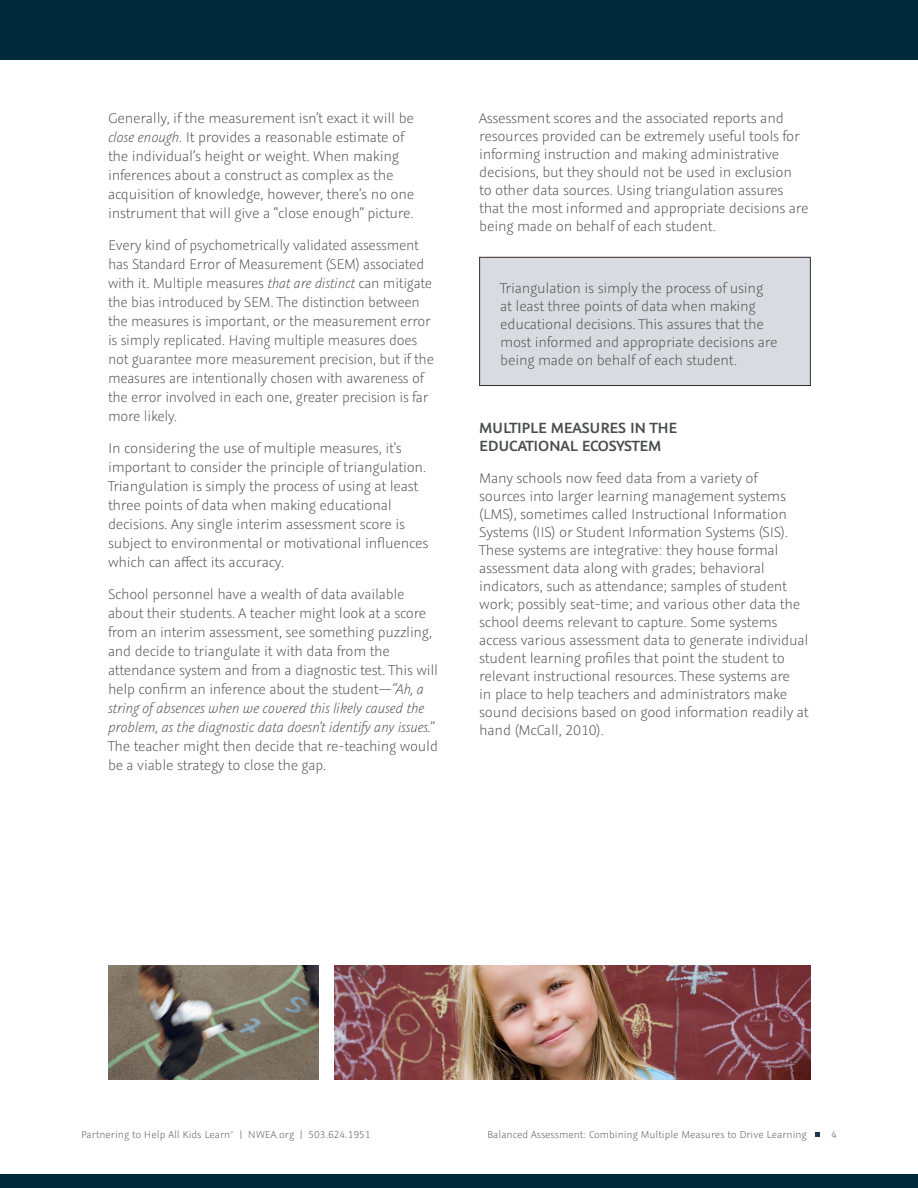
<style>
.page{position:relative;width:918px;height:1188px;background:#fff}
.page>*{position:absolute;margin:0;border:0;box-sizing:border-box;transform-origin:0 0}
.t1{font:600 16.5px/18px "Graublau Sans";letter-spacing:-.015em;color:#4b4c4d}
.t2{font:300 15.75px/18.9px "Graublau Sans";letter-spacing:-.015em;color:#4b4c4d}
.t3{font:300 11.25px "Graublau Sans";color:#4d5858}
.t4{font:300 3px "Graublau Sans";color:#4d5858}
.s1{font-style:italic}
</style>
<div class="page">
<svg style="left:815px;top:1133px;width:5px;height:4px"></svg>
<div style="left:0;top:1174px;width:918px;height:14px;background:#00293a"></div>
<div style="left:0;top:0;width:918px;height:60px;background:#00293a"></div>
<div style="left:480px;top:257px;width:330px;height:129px;background:#d8dbdf"></div>
<div style="left:479px;top:257px;width:332px;height:129px;border:1px solid #382d2b"></div>
<img style="left:108px;top:966px;width:211px;height:114px">
<img style="left:334px;top:966px;width:477px;height:114px">
<p class="t2" style="left:108px;top:109px;width:308px">Generally, if the measurement isn’t exact it will be <span class="s1">close enough</span>. It provides a reasonable estimate of the individual’s height or weight. When making inferences about a construct as complex as the acquisition of knowledge, however, there’s no one instrument that will give a “close enough” picture.</p>
<p class="t2" style="left:108px;top:236px;width:328px">Every kind of psychometrically validated assessment has Standard Error of Measurement (SEM) associated with it. Multiple measures <span class="s1">that are distinct</span> can mitigate the bias introduced by SEM. The distinction between the measures is important, or the measurement error is simply replicated. Having multiple measures does not guarantee more measurement precision, but if the measures are intentionally chosen with awareness of the error involved in each one, greater precision is far more likely.</p>
<p class="t2" style="left:108px;top:439px;width:322px">In considering the use of multiple measures, it’s important to consider the principle of triangulation.<br>Triangulation is simply the process of using at least three points of data when making educational decisions. Any single interim assessment score is subject to environmental or motivational influences which can affect its accuracy.</p>
<p class="t2" style="left:108px;top:585px;width:332px">School personnel have a wealth of data available about their students. A teacher might look at a score from an interim assessment, see something puzzling, and decide to triangulate it with data from the attendance system and from a diagnostic test. This will help confirm an inference about the student—<span class="s1">“Ah, a string of absences when we covered this likely caused the problem, as the diagnostic data doesn’t identify any issues.”</span></p>
<p class="t2" style="left:108px;top:737px;width:332px">The teacher might then decide that re-teaching would be a viable strategy to close the gap.</p>
<p class="t2" style="left:479px;top:109px;width:331px;line-height:18px">Assessment scores and the associated reports and resources provided can be extremely useful tools for informing instruction and making administrative decisions, but they should not be used in exclusion<br>to other data sources. Using triangulation assures that the most informed and appropriate decisions are being made on behalf of each student.</p>
<p class="t2" style="left:500px;top:279px;width:279px;line-height:18px">Triangulation is simply the process of using at least three points of data when making educational decisions. This assures that the most informed and appropriate decisions are being made on behalf of each student.</p>
<p class="t1" style="left:479px;top:419px;width:200px">MULTIPLE MEASURES IN THE<br>EDUCATIONAL ECOSYSTEM</p>
<p class="t2" style="left:479px;top:469px;width:331px;line-height:18px">Many schools now feed data from a variety of<br>sources into larger learning management systems (LMS), sometimes called Instructional Information Systems (IIS) or Student Information Systems (SIS).<br>These systems are integrative: they house formal assessment data along with grades; behavioral indicators, such as attendance; samples of student work; possibly seat-time; and various other data the school deems relevant to capture. Some systems access various assessment data to generate individual student learning profiles that point the student to relevant instructional resources. These systems are<br>in place to help teachers and administrators make sound decisions based on good information readily at hand (McCall, 2010).</p>
<p class="t3" style="left:81px;top:1128px;width:151px">Partnering to Help All Kids Learn</p>
<p class="t4" style="left:230px;top:1131px;width:5px">®</p>
<p class="t3" style="left:239px;top:1128px;width:133px">| NWEA.org | 503.624.1951</p>
<p class="t3" style="left:487px;top:1128px;width:321px">Balanced Assessment: Combining Multiple Measures to Drive Learning</p>
<p class="t3" style="left:831px;top:1128px;width:7px">4</p>
</div>
